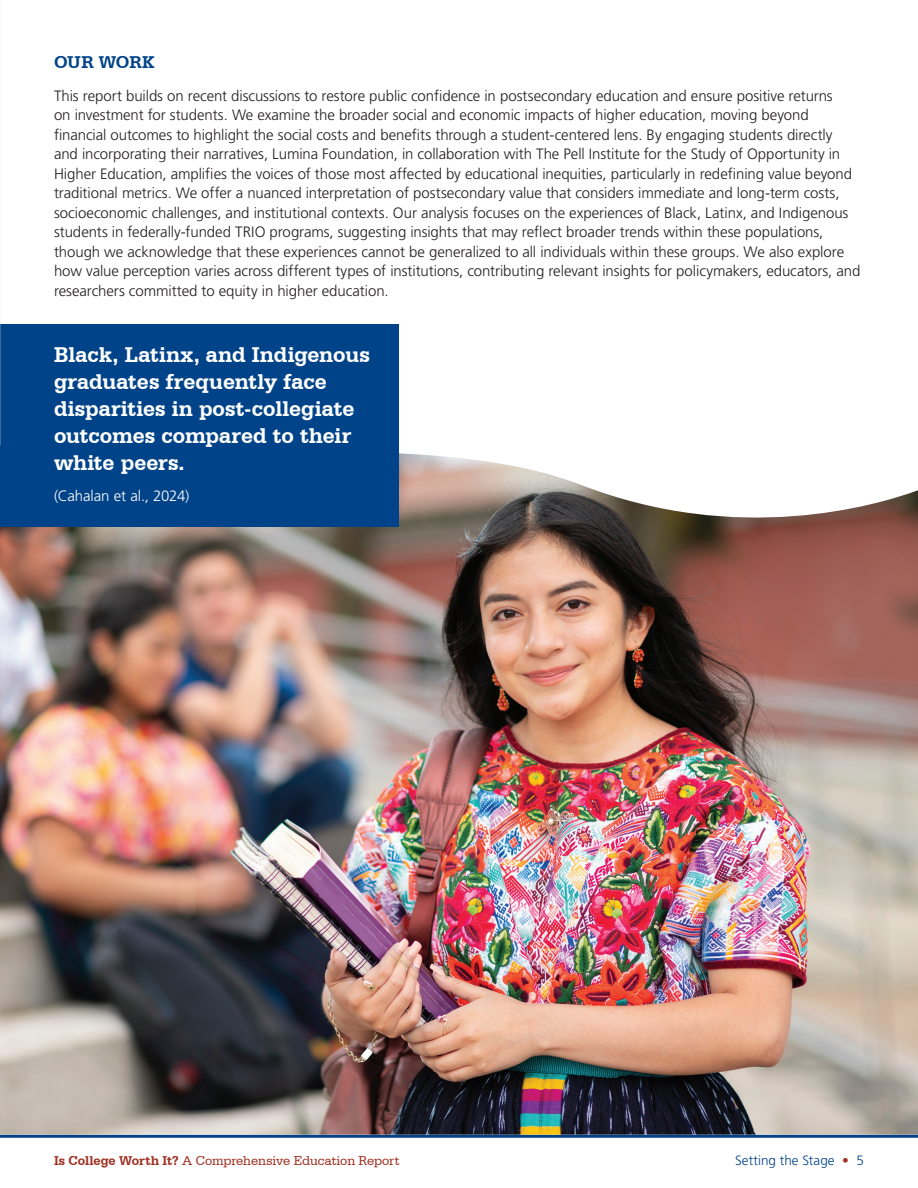
<style>
.page{position:relative;width:918px;height:1188px;background:#fff}
.page>*{position:absolute;margin:0;border:0;box-sizing:border-box;transform-origin:0 0}
.Callout{font:700 22.5px/27px "Serifa BT";color:#fff}
.Subhead_1{font:700 18px "Serifa BT";letter-spacing:-.01em;color:#004389}
.Main_Text{font:300 15px/19.5px "Frutiger LT Std";letter-spacing:-.005em;color:#231f20}
.Callout_Attribution{font:300 15px "Frutiger LT Std";letter-spacing:-.005em;color:#fff}
.t1{font:13.5px "Serifa BT";letter-spacing:-.01em;color:#9f3122}
.t2{font:300 13.5px "Frutiger LT Std";letter-spacing:.005em;color:#004389}
.s1{font-weight:700}
.s2{color:#9f3122}
</style>
<div class="page">
<hr style="left:0;top:1135px;width:918px;height:3px;background:#004389">
<img style="left:0;top:452px;width:918px;height:683px">
<div style="left:0;top:324px;width:398px;height:202px;background:#004389"></div>
<p class="Subhead_1" style="left:54px;top:51px;width:102px">OUR WORK</p>
<p class="Main_Text" style="left:54px;top:86px;width:808px">This report builds on recent discussions to restore public confidence in postsecondary education and ensure positive returns<br>on investment for students. We examine the broader social and economic impacts of higher education, moving beyond financial outcomes to highlight the social costs and benefits through a student-centered lens. By engaging students directly<br>and incorporating their narratives, Lumina Foundation, in collaboration with The Pell Institute for the Study of Opportunity in Higher Education, amplifies the voices of those most affected by educational inequities, particularly in redefining value beyond traditional metrics. We offer a nuanced interpretation of postsecondary value that considers immediate and long-term costs, socioeconomic challenges, and institutional contexts. Our analysis focuses on the experiences of Black, Latinx, and Indigenous students in federally-funded TRIO programs, suggesting insights that may reflect broader trends within these populations, though we acknowledge that these experiences cannot be generalized to all individuals within these groups. We also explore how value perception varies across different types of institutions, contributing relevant insights for policymakers, educators, and researchers committed to equity in higher education.</p>
<p class="Callout" style="left:54px;top:340px;width:317px">Black, Latinx, and Indigenous graduates frequently face disparities in post-collegiate outcomes compared to their white peers.</p>
<p class="Callout_Attribution" style="left:54px;top:488px;width:137px">(Cahalan et al., 2024)</p>
<p class="t1" style="left:54px;top:1153px;width:347px"><span class="s1">Is College Worth It?</span> A Comprehensive Education Report</p>
<p class="t2" style="left:735px;top:1153px;width:130px">Setting the Stage <span class="s2">•</span> 5</p>
</div>
